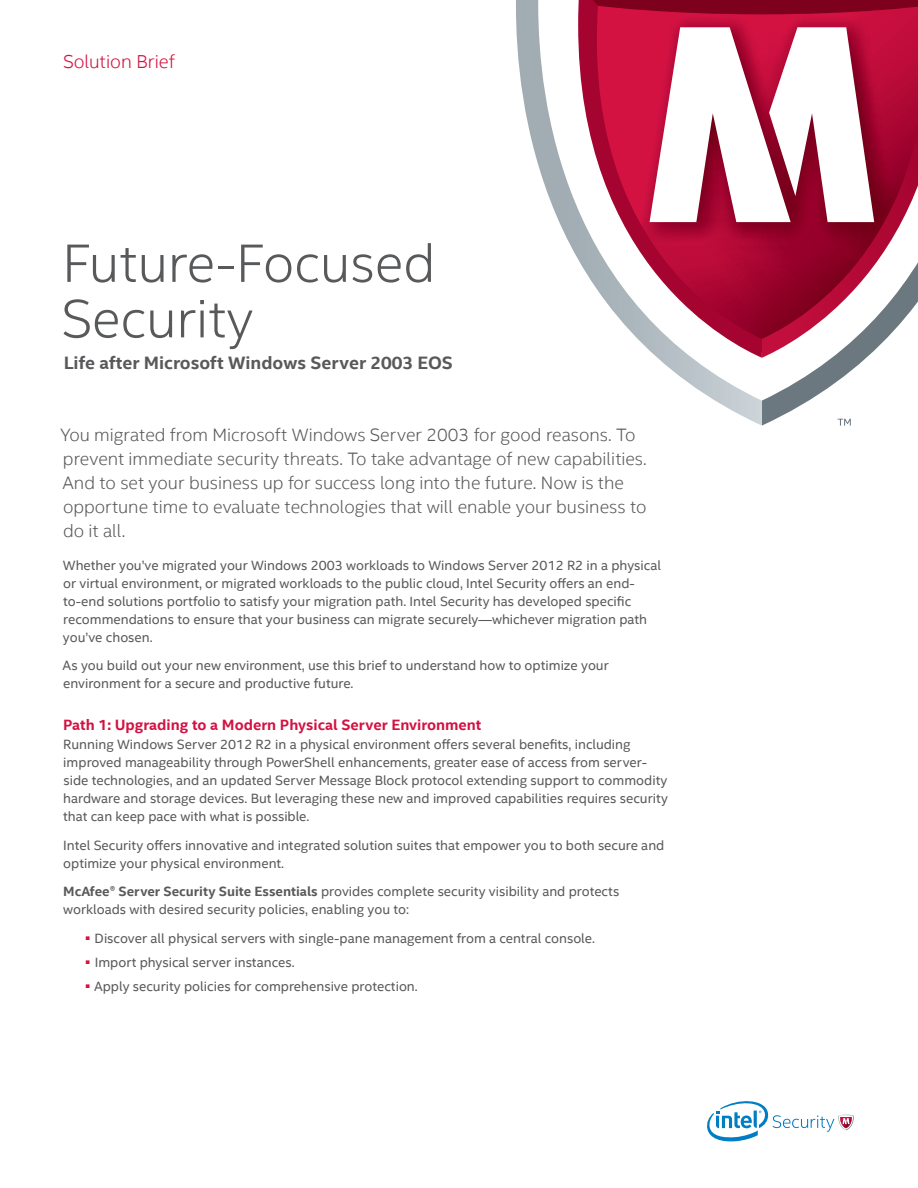
<style>
.page{position:relative;width:918px;height:1188px;background:#fff}
.page>*{position:absolute;margin:0;border:0;box-sizing:border-box;transform-origin:0 0}
.t1{font:300 54px/55.5px "Intel Clear";color:#58595b}
.t2{font:300 18.75px "Intel Clear";color:#d31242}
.t3{font:300 18px/24px "Intel Clear";color:#58595b}
.t4{font:700 18px "Intel Clear";color:#58595b}
.t5{font:700 15px "Intel Clear";color:#d31242}
.t6{font:13.5px/18px "Intel Clear";color:#58595b}
.s1{font-weight:700}
</style>
<div class="page">
<svg style="left:707px;top:1101px;width:147px;height:40px"></svg>
<svg style="left:762px;top:358px;width:104px;height:68px"></svg>
<svg style="left:516px;top:0;width:246px;height:426px"></svg>
<svg style="left:578px;top:0;width:184px;height:358px"></svg>
<svg style="left:579px;top:0;width:183px;height:14px;background:#8e0324"></svg>
<svg style="left:762px;top:0;width:156px;height:358px"></svg>
<svg style="left:650px;top:27px;width:224px;height:195px"></svg>
<h2 class="t2" style="left:63px;top:51px;width:113px">Solution Brief</h2>
<h1 class="t1" style="left:61px;top:236px;width:376px">Future-Focused<br>Security</h1>
<h3 class="t4" style="left:64px;top:352px;width:391px">Life after Microsoft Windows Server 2003 EOS</h3>
<p class="t3" style="left:60px;top:423px;width:588px">You migrated from Microsoft Windows Server 2003 for good reasons. To prevent immediate security threats. To take advantage of new capabilities.<br>And to set your business up for success long into the future. Now is the opportune time to evaluate technologies that will enable your business to do it all.</p>
<p class="t6" style="left:63px;top:556px;width:600px">Whether you’ve migrated your Windows 2003 workloads to Windows Server 2012 R2 in a physical or virtual environment, or migrated workloads to the public cloud, Intel Security offers an end&shy;to-end solutions portfolio to satisfy your migration path. Intel Security has developed specific recommendations to ensure that your business can migrate securely—whichever migration path you’ve chosen.</p>
<p class="t6" style="left:63px;top:657px;width:548px">As you build out your new environment, use this brief to understand how to optimize your environment for a secure and productive future.</p>
<p class="t5" style="left:63px;top:716px;width:420px">Path 1: Upgrading to a Modern Physical Server Environment</p>
<p class="t6" style="left:63px;top:736px;width:606px">Running Windows Server 2012 R2 in a physical environment offers several benefits, including improved manageability through PowerShell enhancements, greater ease of access from server&shy;side technologies, and an updated Server Message Block protocol extending support to commodity hardware and storage devices. But leveraging these new and improved capabilities requires security that can keep pace with what is possible.</p>
<p class="t6" style="left:63px;top:836px;width:603px">Intel Security offers innovative and integrated solution suites that empower you to both secure and optimize your physical environment.</p>
<p class="t6" style="left:63px;top:883px;width:558px"><span class="s1">McAfee® Server Security Suite Essentials</span> provides complete security visibility and protects workloads with desired security policies, enabling you to:</p>
<p class="t6" style="left:86px;top:929px;width:511px"><sup>■</sup> Discover all physical servers with single-pane management from a central console.</p>
<p class="t6" style="left:86px;top:953px;width:210px"><sup>■</sup> Import physical server instances.</p>
<p class="t6" style="left:86px;top:977px;width:333px"><sup>■</sup> Apply security policies for comprehensive protection.</p>
</div>
